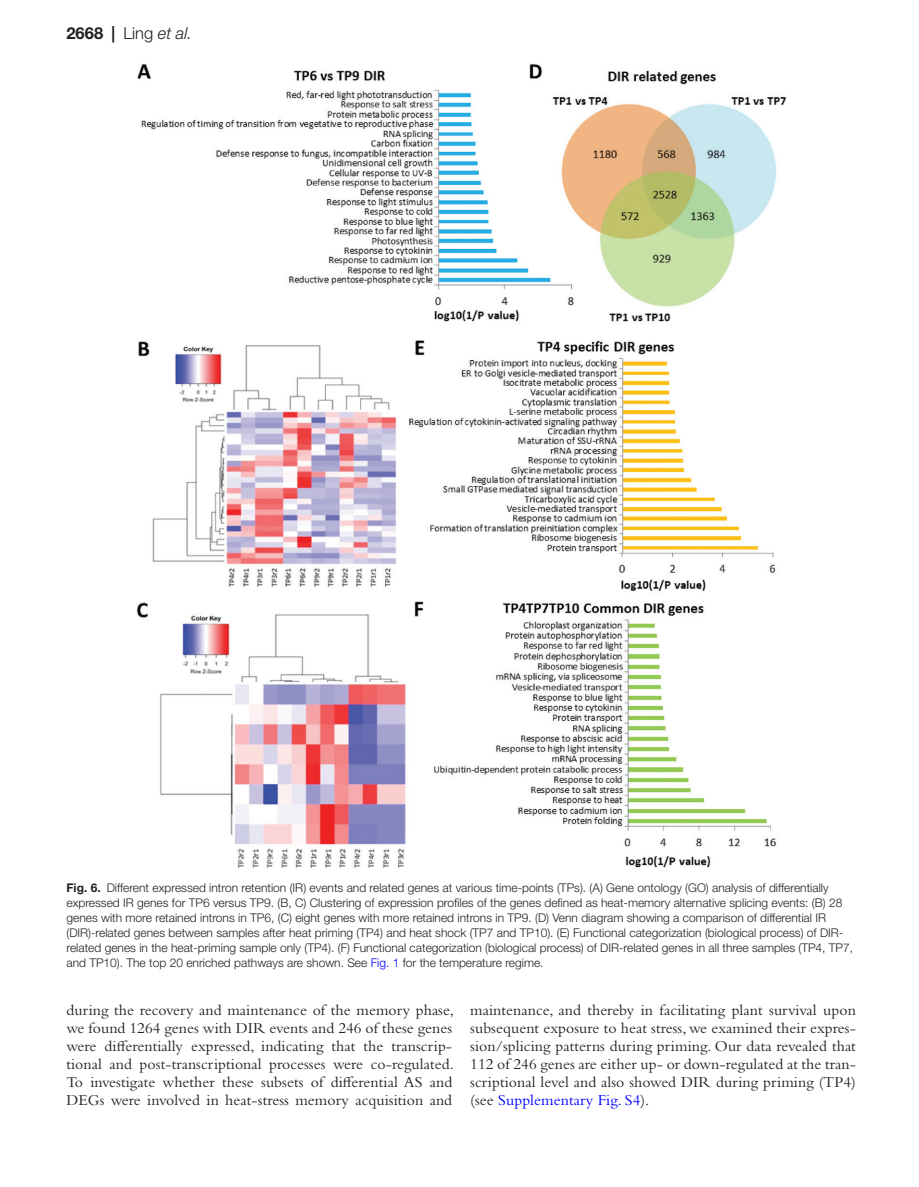
<style>
.page{position:relative;width:919px;height:1187px;background:#fff}
.page>*{position:absolute;margin:0;border:0;box-sizing:border-box;transform-origin:0 0}
.t1{font:700 16.5px "Helvetica Neue LT Std";color:#231f20}
.t2{font:15.75px/18px "Bembo Std";letter-spacing:.005em;color:#231f20;text-align:justify}
.t3{font:300 12px/15px "Helvetica Neue LT Std";color:#231f20}
.s1{font-weight:300}
.s2{font-weight:300;font-style:italic}
.s3{font-weight:700}
.s4{color:#00f}
</style>
<div class="page">
<img style="left:137px;top:64px;width:649px;height:804px">
<h1 class="t1" style="left:66px;top:23px;width:127px">2668 | <span class="s1">Ling</span> <span class="s2">et al.</span></h1>
<p class="t3" style="left:66px;top:879px;width:788px"><span class="s3">Fig. 6.</span> Different expressed intron retention (IR) events and related genes at various time-points (TPs). (A) Gene ontology (GO) analysis of differentially expressed IR genes for TP6 versus TP9. (B, C) Clustering of expression profiles of the genes defined as heat-memory alternative splicing events: (B) 28 genes with more retained introns in TP6, (C) eight genes with more retained introns in TP9. (D) Venn diagram showing a comparison of differential IR (DIR)-related genes between samples after heat priming (TP4) and heat shock (TP7 and TP10). (E) Functional categorization (biological process) of DIR&shy;related genes in the heat-priming sample only (TP4). (F) Functional categorization (biological process) of DIR-related genes in all three samples (TP4, TP7, and TP10). The top 20 enriched pathways are shown. See <span class="s4">Fig. 1</span> for the temperature regime.</p>
<p class="t2" style="left:66px;top:1000px;width:389px">during the recovery and maintenance of the memory phase, we found 1264 genes with DIR events and 246 of these genes were differentially expressed, indicating that the transcrip&shy;tional and post-transcriptional processes were co-regulated.<br>To investigate whether these subsets of differential AS and DEGs were involved in heat-stress memory acquisition and</p>
<p class="t2" style="left:470px;top:1000px;width:387px">maintenance, and thereby in facilitating plant survival upon subsequent exposure to heat stress, we examined their expres&shy;sion/splicing patterns during priming. Our data revealed that 112 of 246 genes are either up- or down-regulated at the tran&shy;scriptional level and also showed DIR during priming (TP4) (see <span class="s4">Supplementary Fig. S4</span>).</p>
</div>
